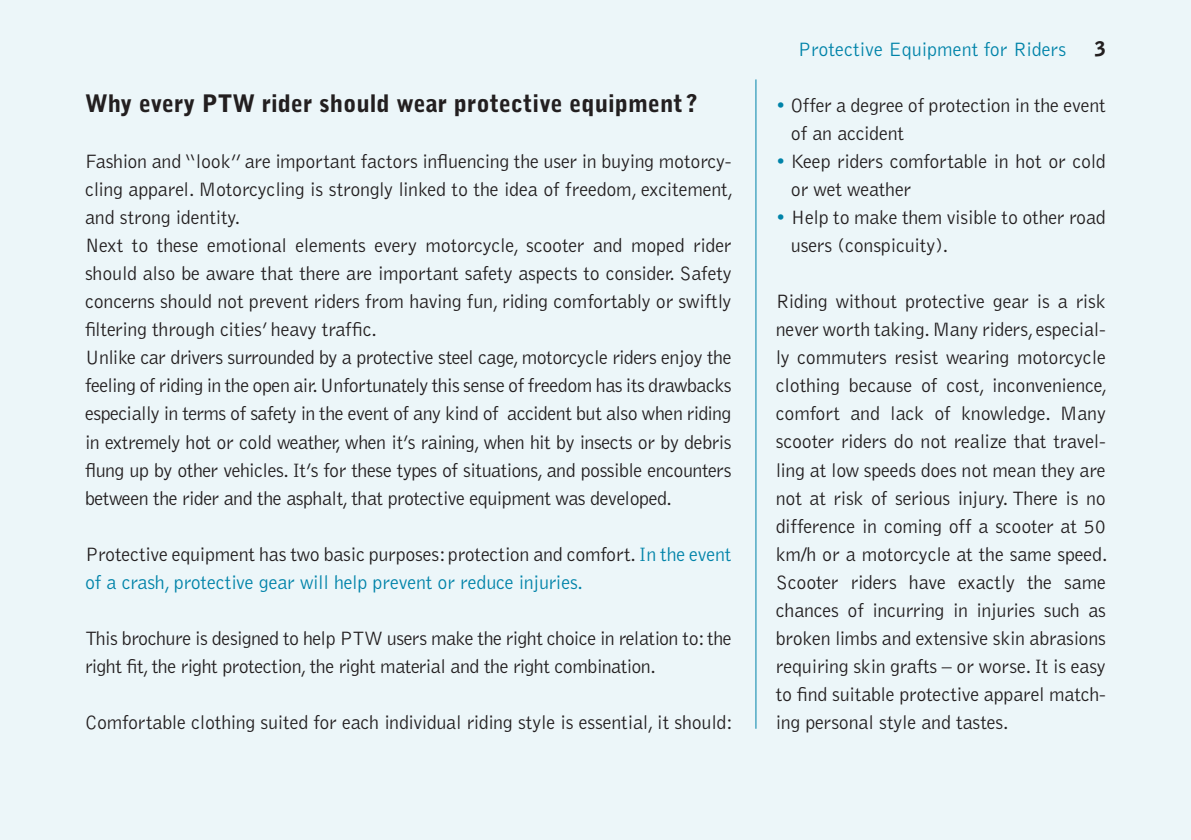
<style>
.page{position:relative;width:1191px;height:840px;background:#fff}
.page>*{position:absolute;margin:0;border:0;box-sizing:border-box;transform-origin:0 0}
.t1{font:900 24px "Bell Gothic Std";color:#231f20}
.t2{font:300 20px/28px "Bell Gothic Std";letter-spacing:-.025em;color:#231f20}
.t3{font:300 20px/28px "Bell Gothic Std";letter-spacing:-.01em;color:#0083a9}
.t4{font:900 20px "Bell Gothic Std";color:#231f20}
.s1{color:#231f20}
.s2{color:#0083a9}
</style>
<div class="page">
<div style="left:0;top:0;width:1191px;height:839px;background:#ecf6f9"></div>
<hr style="left:755px;top:79px;width:1px;height:649px;background:#0083a9">
<p class="t1" style="left:85px;top:89px;width:614px">Why every PTW rider should wear protective equipment ?</p>
<p class="t2" style="left:85px;top:148px;width:649px">Fashion and “look” are important factors influencing the user in buying motorcy&shy;cling apparel. Motorcycling is strongly linked to the idea of freedom, excitement, and strong identity.<br>Next to these emotional elements every motorcycle, scooter and moped rider should also be aware that there are important safety aspects to consider. Safety concerns should not prevent riders from having fun, riding comfortably or swiftly filtering through cities’ heavy traffic.<br>Unlike car drivers surrounded by a protective steel cage, motorcycle riders enjoy the feeling of riding in the open air. Unfortunately this sense of freedom has its drawbacks especially in terms of safety in the event of any kind of accident but also when riding in extremely hot or cold weather, when it’s raining, when hit by insects or by debris flung up by other vehicles. It’s for these types of situations, and possible encounters between the rider and the asphalt, that protective equipment was developed.</p>
<p class="t3" style="left:85px;top:540px;width:648px"><span class="s1">Protective equipment has two basic purposes: protection and comfort.</span> In the event of a crash, protective gear will help prevent or reduce injuries.</p>
<p class="t2" style="left:85px;top:624px;width:648px">This brochure is designed to help PTW users make the right choice in relation to: the right fit, the right protection, the right material and the right combination.</p>
<p class="t2" style="left:85px;top:708px;width:649px">Comfortable clothing suited for each individual riding style is essential, it should:</p>
<p class="t3" style="left:797px;top:36px;width:270px">Protective Equipment for Riders</p>
<p class="t4" style="left:1094px;top:37px;width:13px">3</p>
<p class="t2" style="left:791px;top:92px;width:316px;text-indent:-15px"><span class="s2">•</span> Offer a degree of protection in the event of an accident</p>
<p class="t2" style="left:791px;top:148px;width:316px;text-indent:-15px"><span class="s2">•</span> Keep riders comfortable in hot or cold or wet weather</p>
<p class="t2" style="left:791px;top:204px;width:316px;text-indent:-15px"><span class="s2">•</span> Help to make them visible to other road users (conspicuity).</p>
<p class="t2" style="left:776px;top:288px;width:333px;text-align:justify">Riding without protective gear is a risk never worth taking. Many riders, especial&shy;ly commuters resist wearing motorcycle clothing because of cost, inconvenience, comfort and lack of knowledge. Many scooter riders do not realize that travel&shy;ling at low speeds does not mean they are not at risk of serious injury. There is no difference in coming off a scooter at 50 km/h or a motorcycle at the same speed.<br>Scooter riders have exactly the same chances of incurring in injuries such as broken limbs and extensive skin abrasions requiring skin grafts – or worse. It is easy to find suitable protective apparel match&shy;ing personal style and tastes.</p>
</div>
